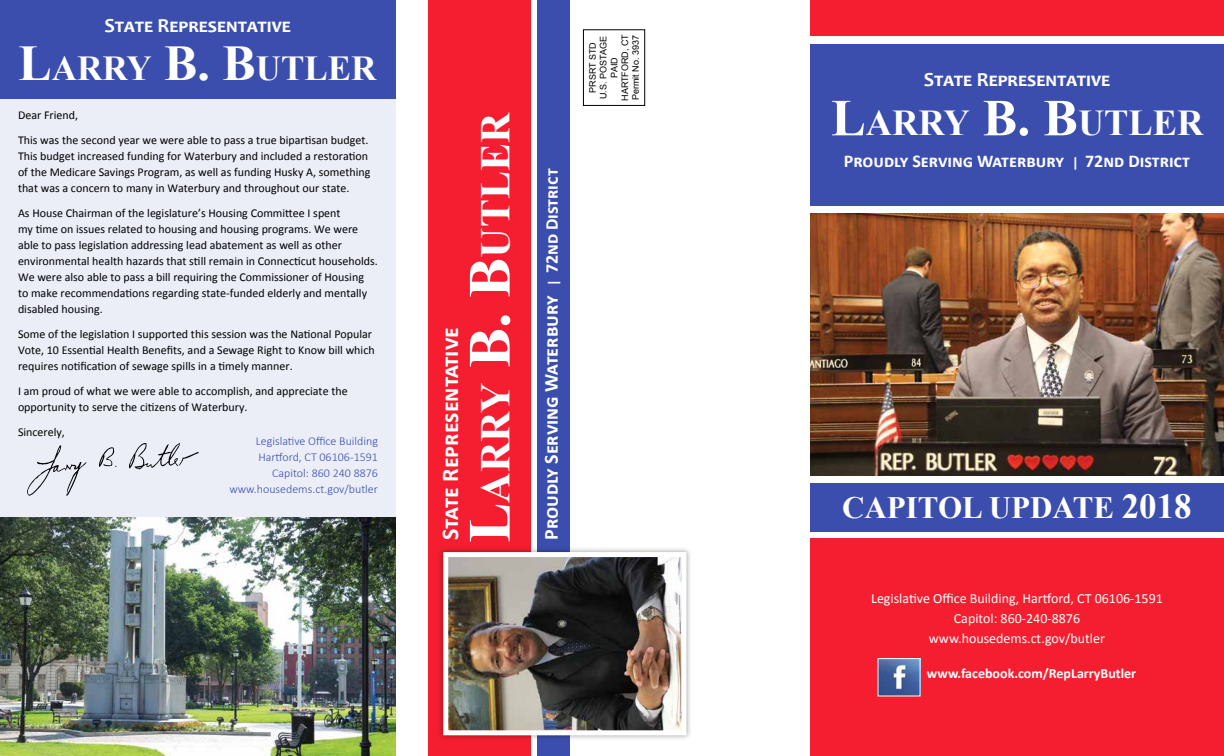
<style>
.page{position:relative;width:1224px;height:756px;background:#fff}
.page>*{position:absolute;margin:0;border:0;box-sizing:border-box;transform-origin:0 0}
.t1{font:700 42px "Times New Roman";color:#fff}
.t2{font:700 36.4px "Times New Roman";color:#fff}
.t3{font:700 35px "Times New Roman";color:#fff}
.t4{font:700 31px "Times New Roman";color:#fff}
.t5{font:700 24px "Calibri";color:#fff}
.t6{font:700 20px "Candara";color:#fff}
.t7{font:700 20px "Calibri";color:#fff}
.t8{font:700 18px "Calibri";color:#fff}
.t9{font:14px/20px "Calibri";color:#fff;text-align:center}
.t10{font:700 14px "Calibri";color:#fff}
.t11{font:12px/16px "Calibri";color:#000}
.t12{font:300 12px/16px "Calibri";color:#3b4ead;text-align:right}
.t13{font:9px/10.8px "Arial";color:#000;text-align:center}
.s1{font-size:50px}
.s2{font-size:60px}
.s3{font-size:14px}
.s4{font-size:18px}
.s5{font-size:52px}
.s6{font-size:35px}
</style>
<div class="page">
<div style="left:0;top:0;width:396px;height:756px;background:#ebedf7"></div>
<div style="left:537px;top:0;width:32px;height:756px;background:#3b4ead"></div>
<div style="left:428px;top:0;width:103px;height:756px;background:#f41e30"></div>
<div style="left:583px;top:30px;width:62px;height:76px;border:1px solid #000"></div>
<div style="left:0;top:0;width:396px;height:99px;background:#3b4ead"></div>
<svg style="left:99px;top:447px;width:18px;height:20px"></svg>
<svg style="left:129px;top:443px;width:70px;height:26px"></svg>
<svg style="left:27px;top:445px;width:60px;height:51px"></svg>
<div style="left:810px;top:44px;width:414px;height:162px;background:#3b4ead"></div>
<div style="left:438px;top:547px;width:254px;height:194px;background:#000;opacity:.35"></div>
<img style="left:449px;top:558px;width:231px;height:171px">
<div style="left:443px;top:552px;width:243px;height:183px;border:5px solid #fff"></div>
<img style="left:810px;top:213px;width:414px;height:263px">
<div style="left:810px;top:0;width:414px;height:36px;background:#f41e30"></div>
<div style="left:810px;top:538px;width:414px;height:218px;background:#f41e30"></div>
<img style="left:880px;top:660px;width:39px;height:34px">
<div style="left:878px;top:658px;width:43px;height:38px;border:1px solid #fff"></div>
<div style="left:810px;top:483px;width:414px;height:49px;background:#3b4ead"></div>
<img style="left:0;top:518px;width:396px;height:238px">
<h3 class="t6" style="left:105px;top:13px;width:188px">State Representative</h3>
<h3 class="t3" style="left:19px;top:44px;width:359px"><span class="s1">L</span>ARRY <span class="s1">B. B</span>UTLER</h3>
<p class="t11" style="left:18px;top:103px;width:352px;line-height:25px">Dear Friend,<br>This was the second year we were able to pass a true bipartisan budget.</p>
<p class="t11" style="left:18px;top:148px;width:354px">This budget increased funding for Waterbury and included a restoration of the Medicare Savings Program, as well as funding Husky A, something that was a concern to many in Waterbury and throughout our state.</p>
<p class="t11" style="left:18px;top:205px;width:361px">As House Chairman of the legislature’s Housing Committee I spent<br>my time on issues related to housing and housing programs. We were able to pass legislation addressing lead abatement as well as other environmental health hazards that still remain in Connecticut households.<br>We were also able to pass a bill requiring the Commissioner of Housing<br>to make recommendations regarding state-funded elderly and mentally disabled housing.</p>
<p class="t11" style="left:18px;top:326px;width:358px">Some of the legislation I supported this session was the National Popular<br>Vote, 10 Essential Health Benefits, and a Sewage Right to Know bill which requires notification of sewage spills in a timely manner.</p>
<p class="t11" style="left:18px;top:383px;width:331px">I am proud of what we were able to accomplish, and appreciate the opportunity to serve the citizens of Waterbury.</p>
<p class="t11" style="left:18px;top:424px;width:48px">Sincerely,</p>
<p class="t12" style="left:229px;top:433px;width:150px">Legislative Office Building<br>Hartford, CT 06106-1591<br>Capitol: 860 240 8876 www.housedems.ct.gov/butler</p>
<h3 class="t5" style="left:435px;top:540px;width:214px;rotate:-90deg">State Representative</h3>
<h1 class="t1" style="left:467px;top:543px;width:431px;rotate:-90deg"><span class="s2">L</span>ARRY <span class="s2">B. B</span>UTLER</h1>
<h3 class="t7" style="left:538px;top:540px;width:373px;rotate:-90deg">Proudly Serving Waterbury <span class="s3">|</span> <span class="s4">72nd District</span></h3>
<p class="t13" style="left:587px;top:101px;width:68px;rotate:-90deg">PRSRT STD<br>U.S. POSTAGE<br>PAID<br>HARTFORD, CT<br>Permit No. 3937</p>
<h3 class="t6" style="left:924px;top:67px;width:188px">State Representative</h3>
<h2 class="t2" style="left:831px;top:98px;width:374px"><span class="s5">L</span>ARRY <span class="s5">B. B</span>UTLER</h2>
<h3 class="t8" style="left:844px;top:149px;width:348px">Proudly Serving Waterbury <span class="s3">|</span> 72nd District</h3>
<h3 class="t4" style="left:842px;top:486px;width:351px">CAPITOL UPDATE <span class="s6">2018</span></h3>
<p class="t9" style="left:871px;top:588px;width:293px">Legislative Office Building, Hartford, CT 06106-1591<br>Capitol: 860-240-8876 www.housedems.ct.gov/butler</p>
<p class="t10" style="left:927px;top:664px;width:211px">www.facebook.com/RepLarryButler</p>
</div>
